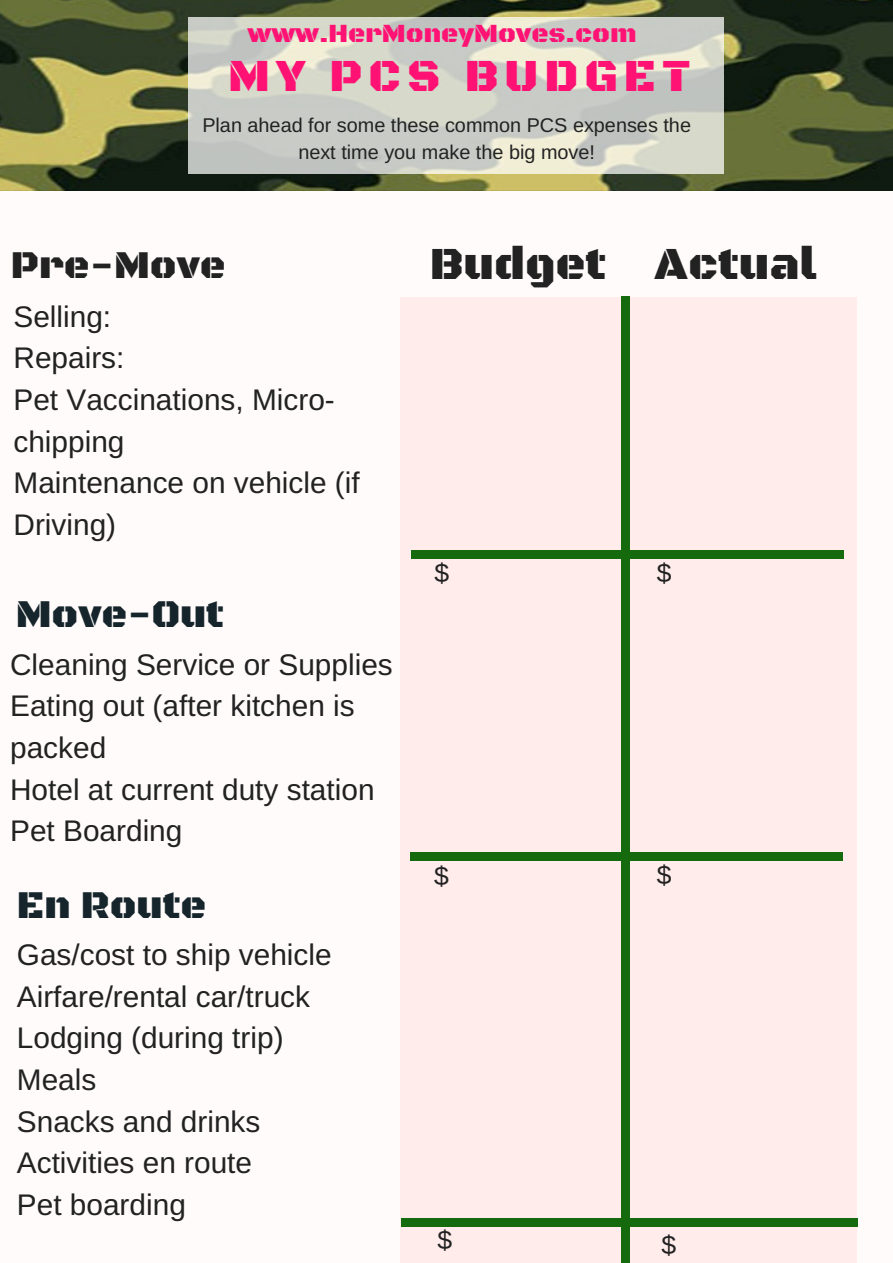
<style>
.page{position:relative;width:893px;height:1263px;background:#fffbfb}
.page>*{position:absolute;margin:0;border:0;box-sizing:border-box;transform-origin:0 0}
.t1{font:46.35px "Black Ops One";color:#222}
.t2{font:46.35px "Black Ops One";letter-spacing:.13em;color:#ff1274}
.t3{font:39.75px "Black Ops One";color:#16252c}
.t4{font:39.75px "Black Ops One";color:#222}
.t5{font:29.85px/41.7px "Arimo";color:#222}
.t6{font:26.55px "Black Ops One";color:#ff1274}
.t7{font:26.55px "Arimo";color:#222}
.t8{font:19.8px/27px "Arimo";color:#222;text-align:center}
</style>
<div class="page">
<img style="left:0;top:0;width:893px;height:190px">
<svg style="left:188px;top:17px;width:536px;height:156px;background:#d0d2c8"></svg>
<div style="left:401px;top:297px;width:456px;height:965px;background:#ffeceb"></div>
<div style="left:621px;top:296px;width:8px;height:49px;background:#146a0d"></div>
<div style="left:621px;top:1221px;width:8px;height:42px;background:#146a0d"></div>
<div style="left:621px;top:343px;width:8px;height:337px;background:#146a0d"></div>
<div style="left:621px;top:680px;width:8px;height:337px;background:#146a0d"></div>
<div style="left:621px;top:1016px;width:8px;height:207px;background:#146a0d"></div>
<div style="left:411px;top:550px;width:49px;height:9px;background:#146a0d"></div>
<div style="left:795px;top:550px;width:49px;height:9px;background:#146a0d"></div>
<div style="left:459px;top:550px;width:337px;height:9px;background:#146a0d"></div>
<div style="left:410px;top:852px;width:49px;height:8px;background:#146a0d"></div>
<div style="left:794px;top:852px;width:49px;height:8px;background:#146a0d"></div>
<div style="left:458px;top:852px;width:337px;height:8px;background:#146a0d"></div>
<div style="left:401px;top:1218px;width:49px;height:8px;background:#146a0d"></div>
<div style="left:809px;top:1218px;width:49px;height:8px;background:#146a0d"></div>
<div style="left:449px;top:1218px;width:337px;height:8px;background:#146a0d"></div>
<div style="left:785px;top:1218px;width:25px;height:8px;background:#146a0d"></div>
<p class="t6" style="left:247px;top:17px;width:390px">www.HerMoneyMoves.com</p>
<h1 class="t2" style="left:228px;top:49px;width:464px">MY PCS BUDGET</h1>
<p class="t8" style="left:202px;top:111px;width:490px">Plan ahead for some these common PCS expenses the next time you make the big move!</p>
<h2 class="t4" style="left:11px;top:242px;width:216px">Pre-Move</h2>
<h1 class="t1" style="left:430px;top:237px;width:388px">Budget Actual</h1>
<p class="t5" style="left:14px;top:295px;width:348px">Selling:<br>Repairs:<br>Pet Vaccinations, Micro&shy;chipping<br>Maintenance on vehicle (if<br>Driving)</p>
<h2 class="t3" style="left:16px;top:591px;width:210px">Move-Out</h2>
<p class="t5" style="left:10px;top:643px;width:384px">Cleaning Service or Supplies<br>Eating out (after kitchen is packed<br>Hotel at current duty station<br>Pet Boarding</p>
<h2 class="t3" style="left:17px;top:881px;width:191px">En Route</h2>
<p class="t5" style="left:17px;top:934px;width:316px">Gas/cost to ship vehicle<br>Airfare/rental car/truck<br>Lodging (during trip)<br>Meals<br>Snacks and drinks<br>Activities en route<br>Pet boarding</p>
<p class="t7" style="left:435px;top:558px;width:16px">$</p>
<p class="t7" style="left:657px;top:558px;width:16px">$</p>
<p class="t7" style="left:434px;top:861px;width:16px">$</p>
<p class="t7" style="left:657px;top:860px;width:16px">$</p>
<p class="t7" style="left:437px;top:1225px;width:16px">$</p>
<p class="t7" style="left:661px;top:1230px;width:16px">$</p>
</div>
